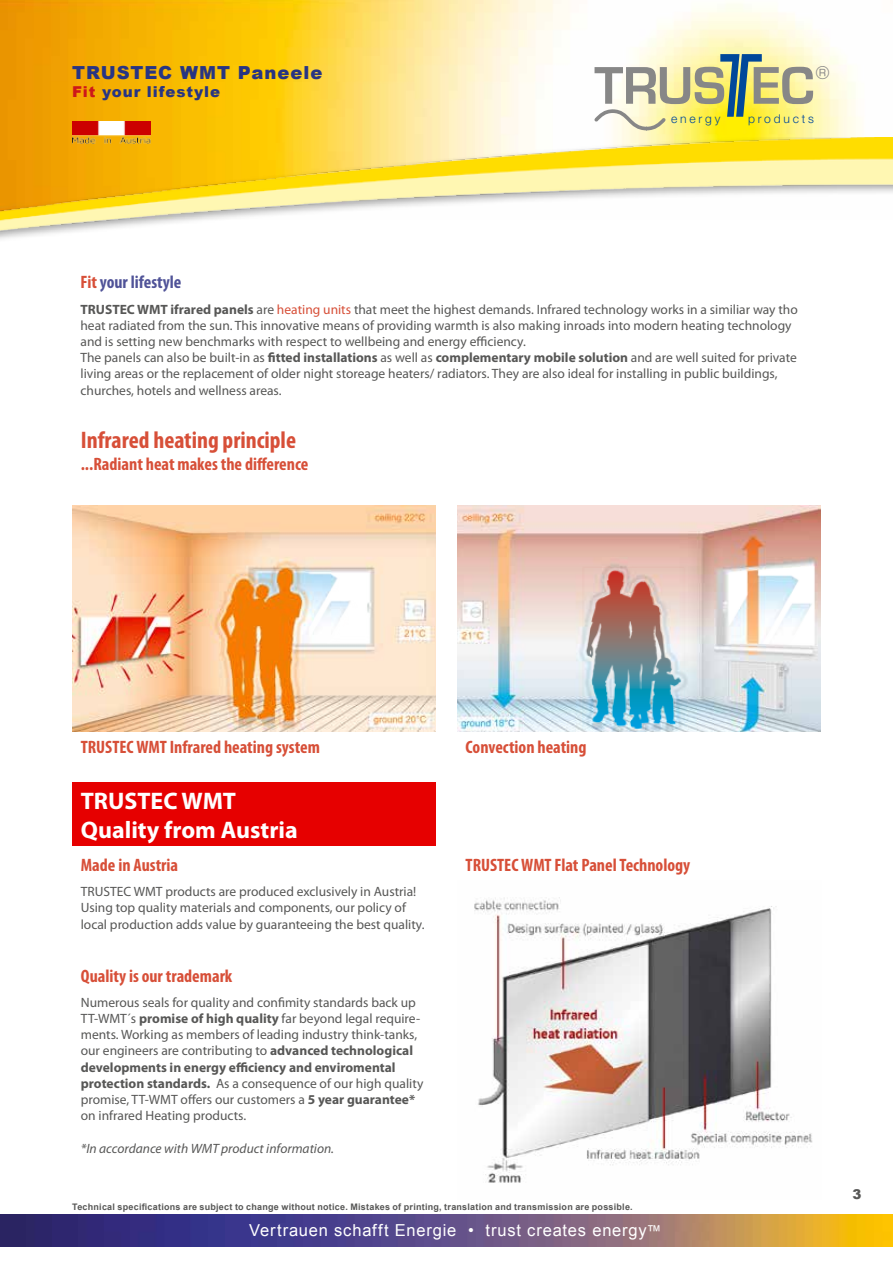
<style>
.page{position:relative;width:893px;height:1263px;background:#fff}
.page>*{position:absolute;margin:0;border:0;box-sizing:border-box;transform-origin:0 0}
.t1{font:700 24px/28.8px "Myriad Pro";color:#fff}
.t2{font:700 condensed 24px "Myriad Pro";color:#d74f38}
.t3{font:19.2px "Eurostile T";color:#878787}
.t4{font:700 condensed 18px "Myriad Pro";color:#d74f38}
.t5{font:900 18px "Arial";letter-spacing:.05em;color:#283583}
.t6{font:700 condensed 18px "Myriad Pro";color:#505398}
.t7{font:16.5px "Arial";letter-spacing:.05em;color:#fff}
.t8{font:900 15px "Arial";letter-spacing:.06em;color:#283583}
.t9{font:13.5px/16.2px "Myriad Pro";color:#575756}
.t10{font:italic 13.5px "Myriad Pro";color:#575756}
.t11{font:900 13.5px "Arial";color:#575756}
.t12{font:300 12.15px "Helvetica Neue";letter-spacing:.23em;color:#00489a}
.t13{font:700 9px "Arial";letter-spacing:.025em;color:#575756}
.s1{color:#cd171a}
.s2{color:#d74f38}
.s3{font-weight:700}
.s4{font-size:15px}
</style>
<div class="page">
<img style="left:0;top:0;width:861px;height:137px">
<img style="left:0;top:137px;width:893px;height:102px">
<img style="left:0;top:1214px;width:893px;height:32px">
<img style="left:72px;top:121px;width:79px;height:24px">
<div style="left:72px;top:782px;width:364px;height:64px;background:#e60000"></div>
<img style="left:72px;top:505px;width:364px;height:226px">
<img style="left:457px;top:505px;width:364px;height:226px">
<img style="left:474px;top:897px;width:339px;height:286px">
<svg style="left:593px;top:54px;width:220px;height:77px;background:#d4d299"></svg>
<h3 class="t5" style="left:72px;top:59px;width:252px">TRUSTEC WMT Paneele</h3>
<p class="t8" style="left:72px;top:81px;width:149px"><span class="s1">Fit</span> your lifestyle</p>
<h3 class="t6" style="left:80px;top:271px;width:102px"><span class="s2">Fit</span> your lifestyle</h3>
<h2 class="t3" style="left:815px;top:62px;width:16px">®</h2>
<p class="t12" style="left:671px;top:111px;width:51px">energy</p>
<p class="t12" style="left:748px;top:111px;width:67px">products</p>
<p class="t9" style="left:80px;top:301px;width:719px"><span class="s3">TRUSTEC WMT ifrared panels</span> are <span class="s2">heating units</span> that meet the highest demands. Infrared technology works in a similiar way tho heat radiated from the sun. This innovative means of providing warmth is also making inroads into modern heating technology and is setting new benchmarks with respect to wellbeing and energy efficiency.<br>The panels can also be built-in as <span class="s3">fitted installations</span> as well as <span class="s3">complementary mobile solution</span> and are well suited for private living areas or the replacement of older night storeage heaters/ radiators. They are also ideal for installing in public buildings, churches, hotels and wellness areas.</p>
<h1 class="t2" style="left:81px;top:425px;width:217px">Infrared heating principle</h1>
<h3 class="t4" style="left:81px;top:452px;width:229px">...Radiant heat makes the difference</h3>
<h3 class="t4" style="left:81px;top:736px;width:241px">TRUSTEC WMT Infrared heating system</h3>
<h3 class="t4" style="left:466px;top:736px;width:122px">Convection heating</h3>
<h1 class="t1" style="left:81px;top:786px;width:218px">TRUSTEC WMT<br>Quality from Austria</h1>
<h3 class="t4" style="left:81px;top:854px;width:99px">Made in Austria</h3>
<h3 class="t4" style="left:466px;top:854px;width:226px">TRUSTEC WMT Flat Panel Technology</h3>
<p class="t9" style="left:81px;top:883px;width:345px">TRUSTEC WMT products are produced exclusively in Austria!<br>Using top quality materials and components, our policy of local production adds value by guaranteeing the best quality.</p>
<h3 class="t4" style="left:81px;top:964px;width:153px">Quality is our trademark</h3>
<p class="t9" style="left:81px;top:994px;width:344px">Numerous seals for quality and confimity standards back up TT-WMT´s <span class="s3">promise of high quality</span> far beyond legal require&shy;ments. Working as members of leading industry think-tanks, our engineers are contributing to <span class="s3">advanced technological developments in energy efficiency and enviromental protection standards.</span> As a consequence of our high quality promise, TT-WMT offers our customers a <span class="s3">5 year guarantee* </span>on infrared Heating products.</p>
<p class="t10" style="left:81px;top:1140px;width:255px">*In accordance with WMT product information.</p>
<p class="t13" style="left:72px;top:1201px;width:562px">Technical specifications are subject to change without notice. Mistakes of printing, translation and transmission are possible.</p>
<p class="t7" style="left:249px;top:1219px;width:414px">Vertrauen schafft Energie • trust creates energy<span class="s4">™</span></p>
<p class="t11" style="left:852px;top:1184px;width:11px">3</p>
</div>
